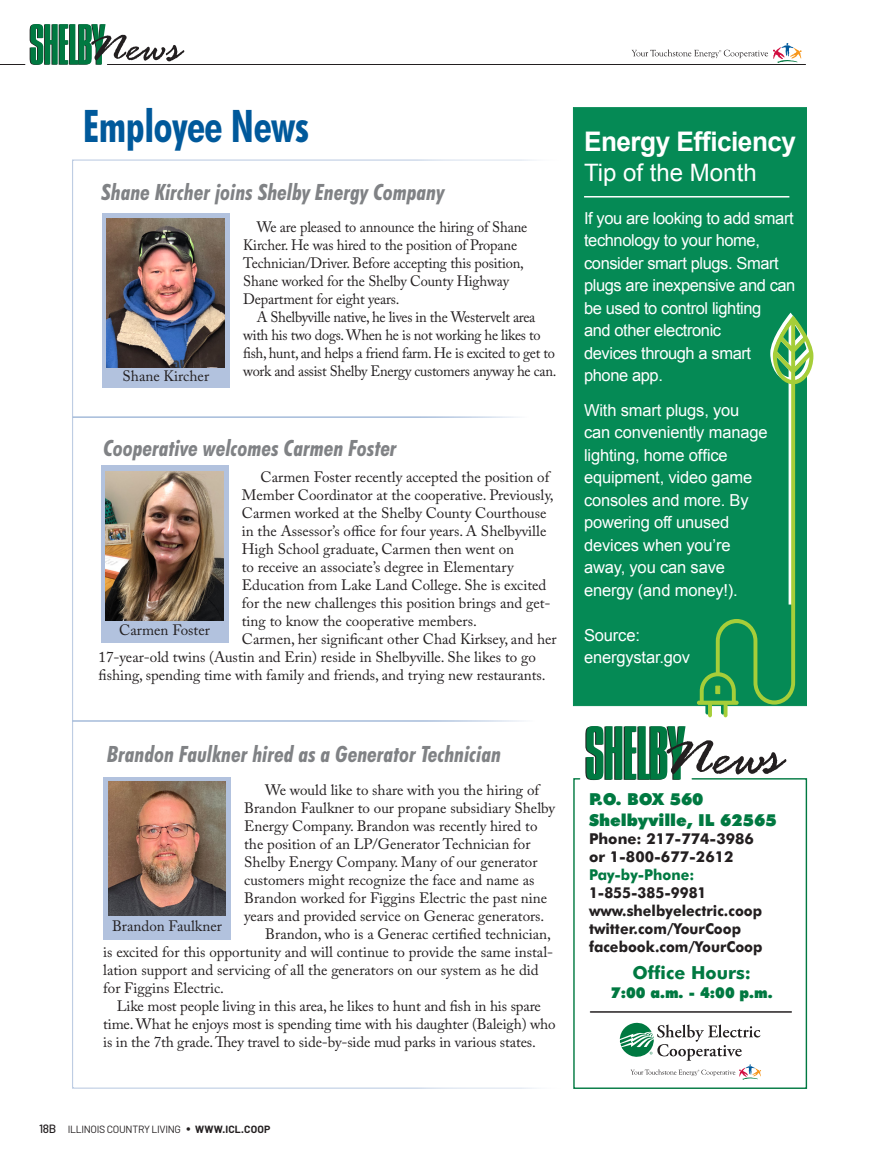
<style>
.page{position:relative;width:878px;height:1161px;background:#fff}
.page>*{position:absolute;margin:0;border:0;box-sizing:border-box;transform-origin:0 0}
.HEAD-icl-2011{font:700 condensed 45px "Futura BT";letter-spacing:-.01em;color:#00599b;scale:.93 1}
.t1{font:700 27px "Arial";letter-spacing:-.02em;color:#fff}
.t2{font:24px "Arial";color:#fff}
.SUB-HEAD-icl-2011{font:italic 700 condensed 22.5px "Futura BT";color:#808285}
.t3{font:700 18px "Futura BT";color:#007941}
.t4{font:16.5px/22.5px "Arial";letter-spacing:-.01em;color:#fff}
.t5{font:900 16.5px "Futura BT";color:#007941}
.TEXT-icl-2011{font:15px/18px "Adobe Caslon Pro";color:#231f20}
.TEXT-icl-2011-2{font:15px/18px "Adobe Caslon Pro";color:#231f20;scale:.96 1}
.TEXT-icl-2011-3{font:15px/18px "Adobe Caslon Pro";letter-spacing:-.02em;color:#231f20;scale:.96 1}
.t6{font:700 15px "Futura BT";color:#231f20;scale:.95 1}
.t7{font:700 15px "Futura BT";color:#231f20}
.t8{font:900 15px "Futura BT";color:#007941;scale:.95 1}
.t9{font:700 15px "Futura BT";color:#007941;scale:.95 1}
.t10{font:10.5px "Barlow";letter-spacing:-.03em;color:#231f20}
.s1{font-weight:500;font-size:12px}
.s2{font-size:15px}
.s3{font-weight:700}
</style>
<div class="page">
<hr style="left:73px;top:416px;width:466px;height:2px;background:#81a0cb">
<hr style="left:73px;top:720px;width:473px;height:2px;background:#81a0cb">
<div style="left:101px;top:465px;width:127px;height:177px;background:#b2c2de"></div>
<img style="left:106px;top:472px;width:117px;height:149px">
<div style="left:103px;top:777px;width:128px;height:163px;background:#b2c2de"></div>
<img style="left:108px;top:781px;width:118px;height:135px">
<div style="left:102px;top:213px;width:127px;height:175px;background:#b2c2de"></div>
<img style="left:107px;top:218px;width:118px;height:149px">
<svg style="left:585px;top:726px;width:201px;height:51px"></svg>
<svg style="left:573px;top:777px;width:234px;height:312px"></svg>
<svg style="left:619px;top:1022px;width:142px;height:58px"></svg>
<div style="left:573px;top:107px;width:233px;height:599px;background:#058a55;border:1px solid #058a55"></div>
<hr style="left:584px;top:196px;width:205px;height:2px;background:#fff">
<svg style="left:697px;top:315px;width:116px;height:402px"></svg>
<div style="left:712px;top:683px;width:5px;height:8px;background:#058a55"></div>
<svg style="left:715px;top:686px;width:5px;height:8px"></svg>
<hr style="left:107px;top:64px;width:698px;height:1px;background:#231f20">
<svg style="left:0;top:24px;width:184px;height:41px"></svg>
<svg style="left:631px;top:43px;width:170px;height:20px"></svg>
<p class="HEAD-icl-2011" style="left:83px;top:99px;width:245px">Employee News</p>
<p class="SUB-HEAD-icl-2011" style="left:101px;top:178px;width:345px">Shane Kircher joins Shelby Energy Company</p>
<p class="TEXT-icl-2011-2" style="left:243px;top:218px;width:297px;text-indent:14px">We are pleased to announce the hiring of Shane Kircher. He was hired to the position of Propane Technician/Driver. Before accepting this position, Shane worked for the Shelby County Highway Department for eight years.</p>
<p class="TEXT-icl-2011-3" style="left:243px;top:308px;width:328px;text-indent:14px">A Shelbyville native, he lives in the Westervelt area with his two dogs. When he is not working he likes to fish, hunt, and helps a friend farm. He is excited to get to work and assist Shelby Energy customers anyway he can.</p>
<p class="TEXT-icl-2011" style="left:122px;top:367px;width:88px">Shane Kircher</p>
<p class="SUB-HEAD-icl-2011" style="left:103px;top:435px;width:295px">Cooperative welcomes Carmen Foster</p>
<p class="TEXT-icl-2011" style="left:242px;top:468px;width:313px;text-indent:19px">Carmen Foster recently accepted the position of Member Coordinator at the cooperative. Previously, Carmen worked at the Shelby County Courthouse in the Assessor’s office for four years. A Shelbyville High School graduate, Carmen then went on<br>to receive an associate’s degree in Elementary Education from Lake Land College. She is excited for the new challenges this position brings and get&shy;ting to know the cooperative members.</p>
<p class="TEXT-icl-2011" style="left:98px;top:630px;width:459px;text-indent:143px">Carmen, her significant other Chad Kirksey, and her<br>17-year-old twins (Austin and Erin) reside in Shelbyville. She likes to go fishing, spending time with family and friends, and trying new restaurants.</p>
<p class="TEXT-icl-2011" style="left:119px;top:620px;width:92px">Carmen Foster</p>
<p class="SUB-HEAD-icl-2011" style="left:107px;top:741px;width:395px">Brandon Faulkner hired as a Generator Technician</p>
<p class="TEXT-icl-2011" style="left:244px;top:780px;width:312px;text-indent:21px">We would like to share with you the hiring of Brandon Faulkner to our propane subsidiary Shelby Energy Company. Brandon was recently hired to the position of an LP/Generator Technician for Shelby Energy Company. Many of our generator customers might recognize the face and name as Brandon worked for Figgins Electric the past nine years and provided service on Generac generators.</p>
<p class="TEXT-icl-2011" style="left:103px;top:924px;width:451px;text-indent:162px">Brandon, who is a Generac certified technician, is excited for this opportunity and will continue to provide the same instal&shy;lation support and servicing of all the generators on our system as he did for Figgins Electric.</p>
<p class="TEXT-icl-2011" style="left:103px;top:996px;width:454px;text-indent:14px">Like most people living in this area, he likes to hunt and fish in his spare time. What he enjoys most is spending time with his daughter (Baleigh) who is in the 7th grade. They travel to side-by-side mud parks in various states.</p>
<p class="TEXT-icl-2011" style="left:112px;top:917px;width:111px">Brandon Faulkner</p>
<p class="t1" style="left:584px;top:124px;width:213px">Energy Efficiency</p>
<p class="t2" style="left:584px;top:157px;width:174px">Tip of the Month</p>
<p class="t4" style="left:584px;top:207px;width:213px">If you are looking to add smart technology to your home, consider smart plugs. Smart plugs are inexpensive and can be used to control lighting<br>and other electronic<br>devices through a smart phone app.</p>
<p class="t4" style="left:584px;top:399px;width:185px">With smart plugs, you can conveniently manage lighting, home office equipment, video game consoles and more. By powering off unused devices when you’re away, you can save energy (and money!).</p>
<p class="t4" style="left:584px;top:624px;width:108px">Source: energystar.gov</p>
<p class="t5" style="left:589px;top:789px;width:116px">P.O. BOX 560</p>
<p class="t5" style="left:589px;top:810px;width:189px">Shelbyville, IL 62565</p>
<p class="t7" style="left:589px;top:829px;width:166px">Phone: 217-774-3986</p>
<p class="t7" style="left:589px;top:847px;width:146px">or 1-800-677-2612</p>
<p class="t9" style="left:589px;top:865px;width:112px">Pay-by-Phone:</p>
<p class="t6" style="left:589px;top:883px;width:125px">1-855-385-9981</p>
<p class="t6" style="left:589px;top:901px;width:184px">www.shelbyelectric.coop</p>
<p class="t6" style="left:589px;top:919px;width:162px">twitter.com/YourCoop</p>
<p class="t6" style="left:589px;top:937px;width:184px">facebook.com/YourCoop</p>
<p class="t3" style="left:632px;top:962px;width:120px">Office Hours:</p>
<p class="t8" style="left:611px;top:984px;width:172px">7:00 a.m. - 4:00 p.m.</p>
<p class="t10" style="left:39px;top:1122px;width:233px"><span class="s1">18b</span> ILLINOIS COUNTRY LIVING <span class="s2">•</span> <span class="s3">WWW.ICL.COOP</span></p>
</div>
